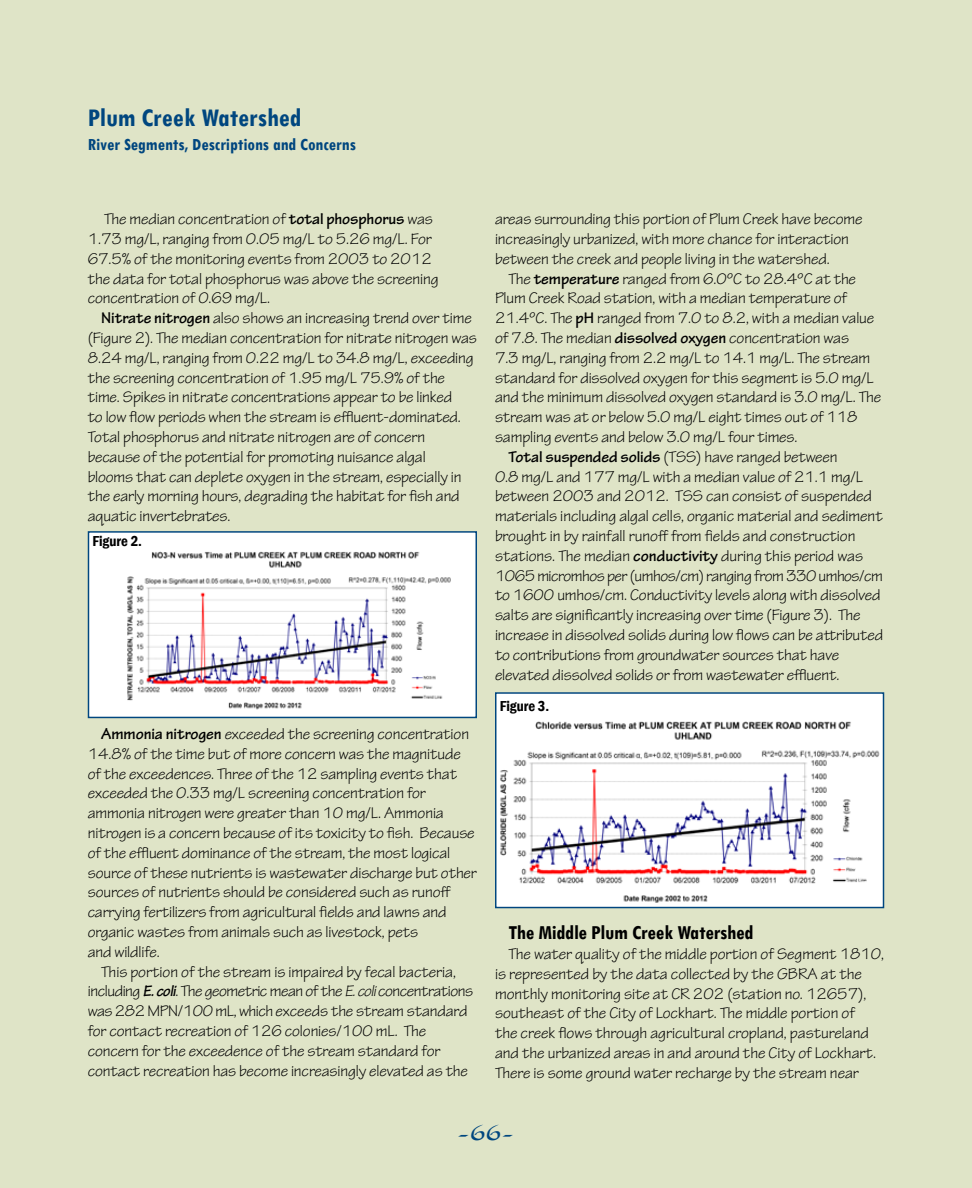
<style>
.page{position:relative;width:972px;height:1188px;background:#dfe4c7}
.page>*{position:absolute;margin:0;border:0;box-sizing:border-box;transform-origin:0 0}
.t1{font:700 condensed 27px "Tw Cen";color:#00467f}
.t2{font:27px "Dorovar FLF Carolus";color:#00467f}
.t3{font:700 condensed 21px "Tw Cen";letter-spacing:-.01em;color:#000}
.t4{font:700 condensed 18px "Tw Cen";color:#00467f}
.t5{font:16.5px/19.8px "Tekton Pro";letter-spacing:-.005em;color:#000}
.t6{font:16.5px "Tekton Pro";letter-spacing:-.025em;color:#000}
.t7{font:600 condensed 14.85px "Franklin Gothic";color:#000}
.s1{font-weight:700}
.s2{font-weight:700;font-style:italic}
.s3{font-style:italic}
</style>
<div class="page">
<div style="left:88px;top:532px;width:388px;height:185px;background:#fff"></div>
<img style="left:127px;top:551px;width:324px;height:159px">
<div style="left:88px;top:531px;width:389px;height:187px;border:1px solid #00467f"></div>
<div style="left:496px;top:693px;width:388px;height:215px;background:#fff"></div>
<img style="left:500px;top:721px;width:380px;height:182px">
<div style="left:495px;top:692px;width:389px;height:216px;border:1px solid #00467f"></div>
<h1 class="t1" style="left:88px;top:101px;width:215px">Plum Creek Watershed</h1>
<p class="t4" style="left:88px;top:133px;width:270px">River Segments, Descriptions and Concerns</p>
<p class="t5" style="left:88px;top:210px;width:352px;text-indent:17px">The median concentration of <span class="s1">total phosphorus</span> was 1.73 mg/L, ranging from 0.05 mg/L to 5.26 mg/L. For 67.5% of the monitoring events from 2003 to 2012 the data for total phosphorus was above the screening concentration of 0.69 mg/L.</p>
<p class="t5" style="left:88px;top:309px;width:391px;text-indent:13px"><span class="s1">Nitrate nitrogen</span> also shows an increasing trend over time (Figure 2). The median concentration for nitrate nitrogen was 8.24 mg/L, ranging from 0.22 mg/L to 34.8 mg/L, exceeding the screening concentration of 1.95 mg/L 75.9% of the time. Spikes in nitrate concentrations appear to be linked<br>to low flow periods when the stream is effluent-dominated.<br>Total phosphorus and nitrate nitrogen are of concern because of the potential for promoting nuisance algal<br>blooms that can deplete oxygen in the stream, especially in the early morning hours, degrading the habitat for fish and aquatic invertebrates.</p>
<p class="t7" style="left:93px;top:532px;width:51px">Figure 2.</p>
<p class="t5" style="left:88px;top:724px;width:391px;text-indent:13px"><span class="s1">Ammonia nitrogen</span> exceeded the screening concentration 14.8% of the time but of more concern was the magnitude of the exceedences. Three of the 12 sampling events that exceeded the 0.33 mg/L screening concentration for ammonia nitrogen were greater than 10 mg/L. Ammonia nitrogen is a concern because of its toxicity to fish. Because of the effluent dominance of the stream, the most logical source of these nutrients is wastewater discharge but other sources of nutrients should be considered such as runoff carrying fertilizers from agricultural fields and lawns and organic wastes from animals such as livestock, pets<br>and wildlife.</p>
<p class="t5" style="left:88px;top:962px;width:387px;text-indent:13px">This portion of the stream is impaired by fecal bacteria, including <span class="s2">E. coli</span>. The geometric mean of the <span class="s3">E. coli</span> concentrations was 282 MPN/100 mL, which exceeds the stream standard for contact recreation of 126 colonies/100 mL. The concern for the exceedence of the stream standard for contact recreation has become increasingly elevated as the</p>
<p class="t5" style="left:495px;top:210px;width:369px">areas surrounding this portion of Plum Creek have become increasingly urbanized, with more chance for interaction between the creek and people living in the watershed.</p>
<p class="t5" style="left:509px;top:269px;width:349px">The <span class="s1">temperature</span> ranged from 6.0ºC to 28.4ºC at the</p>
<p class="t5" style="left:495px;top:289px;width:354px">Plum Creek Road station, with a median temperature of</p>
<p class="t5" style="left:495px;top:309px;width:381px">21.4ºC. The <span class="s1">pH</span> ranged from 7.0 to 8.2, with a median value</p>
<p class="t5" style="left:495px;top:328px;width:356px">of 7.8. The median <span class="s1">dissolved oxygen</span> concentration was</p>
<p class="t5" style="left:495px;top:348px;width:377px">7.3 mg/L, ranging from 2.2 mg/L to 14.1 mg/L. The stream</p>
<p class="t5" style="left:495px;top:368px;width:380px">standard for dissolved oxygen for this segment is 5.0 mg/L</p>
<p class="t5" style="left:495px;top:388px;width:388px">and the minimum dissolved oxygen standard is 3.0 mg/L. The</p>
<p class="t5" style="left:495px;top:408px;width:364px">stream was at or below 5.0 mg/L eight times out of 118</p>
<p class="t5" style="left:495px;top:427px;width:304px">sampling events and below 3.0 mg/L four times.</p>
<p class="t5" style="left:509px;top:447px;width:331px"><span class="s1">Total suspended solids</span> (TSS) have ranged between</p>
<p class="t5" style="left:495px;top:467px;width:370px">0.8 mg/L and 177 mg/L with a median value of 21.1 mg/L</p>
<p class="t5" style="left:495px;top:487px;width:378px">between 2003 and 2012. TSS can consist of suspended</p>
<p class="t5" style="left:495px;top:507px;width:389px">materials including algal cells, organic material and sediment</p>
<p class="t5" style="left:495px;top:526px;width:362px">brought in by rainfall runoff from fields and construction</p>
<p class="t5" style="left:495px;top:546px;width:370px">stations. The median <span class="s1">conductivity</span> during this period was</p>
<p class="t6" style="left:495px;top:566px;width:389px">1065 micromhos per (umhos/cm) ranging from 330 umhos/cm</p>
<p class="t5" style="left:495px;top:586px;width:387px">to 1600 umhos/cm. Conductivity levels along with dissolved</p>
<p class="t5" style="left:495px;top:606px;width:367px">salts are significantly increasing over time (Figure 3). The</p>
<p class="t5" style="left:495px;top:625px;width:390px">increase in dissolved solids during low flows can be attributed</p>
<p class="t5" style="left:495px;top:645px;width:346px">to contributions from groundwater sources that have</p>
<p class="t5" style="left:495px;top:665px;width:346px">elevated dissolved solids or from wastewater effluent.</p>
<p class="t7" style="left:500px;top:696px;width:51px">Figure 3.</p>
<p class="t3" style="left:508px;top:920px;width:247px">The Middle Plum Creek Watershed</p>
<p class="t5" style="left:495px;top:944px;width:391px;text-indent:13px">The water quality of the middle portion of Segment 1810, is represented by the data collected by the GBRA at the monthly monitoring site at CR 202 (station no. 12657), southeast of the City of Lockhart. The middle portion of<br>the creek flows through agricultural cropland, pastureland and the urbanized areas in and around the City of Lockhart.<br>There is some ground water recharge by the stream near</p>
<h1 class="t2" style="left:458px;top:1119px;width:58px">-66-</h1>
</div>
